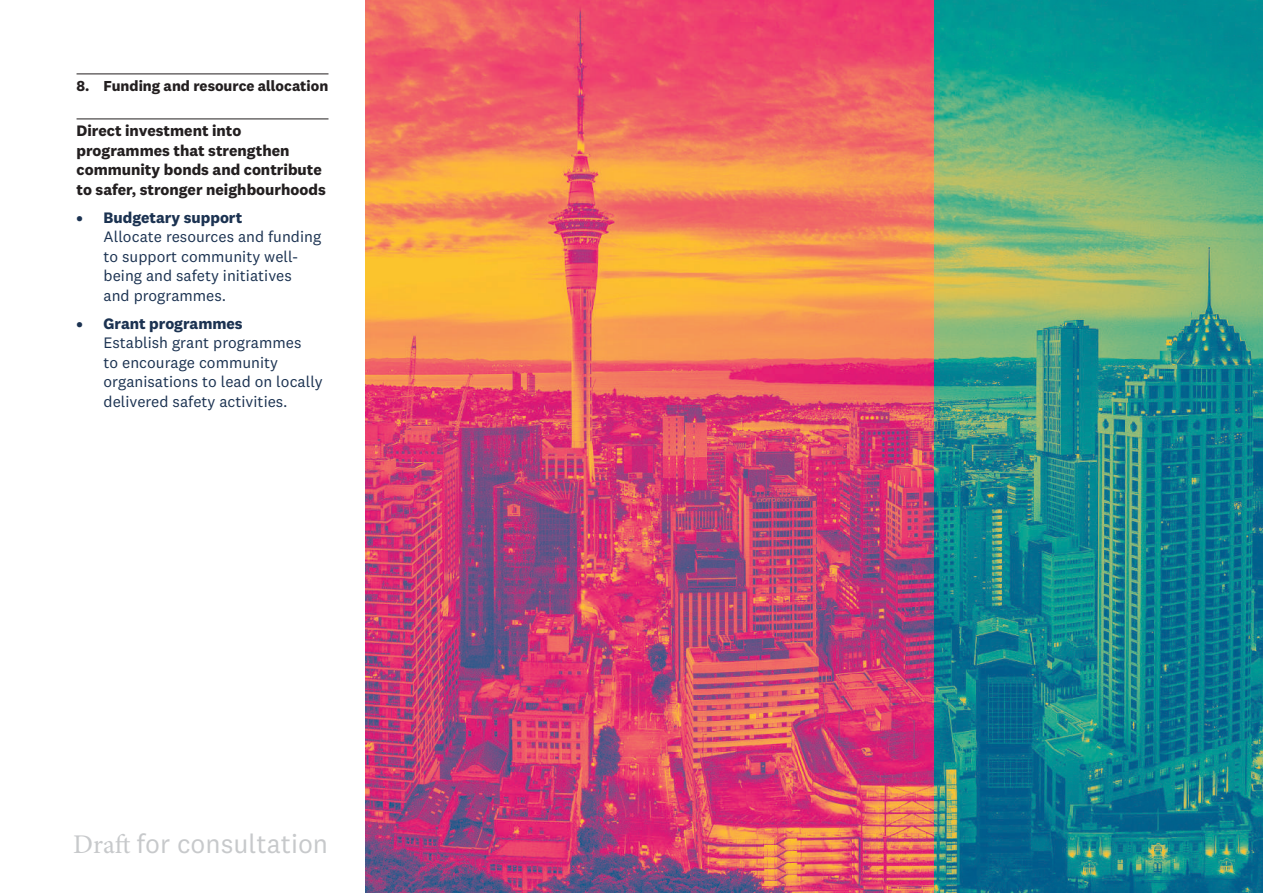
<style>
.page{position:relative;width:1263px;height:893px;background:#fff}
.page>*{position:absolute;margin:0;border:0;box-sizing:border-box;transform-origin:0 0}
.t1{font:27px "National 2";color:#c7c9cb}
.t2{font:15.75px/19.5px "National 2";color:#1b3251}
.t3{font:700 15.75px/19.5px "National 2";color:#231f20}
.t4{font:700 15.75px "National 2";color:#1b3251}
.t5{font:700 15px "National 2";color:#231f20}
.s1{font-family:"Minion Pro"}
</style>
<div class="page">
<hr style="left:77px;top:74px;width:251px;height:1px;background:#231f20">
<hr style="left:77px;top:119px;width:251px;height:1px;background:#231f20">
<img style="left:366px;top:0;width:568px;height:893px">
<img style="left:934px;top:0;width:329px;height:893px">
<p class="t5" style="left:77px;top:77px;width:253px">8. Funding and resource allocation</p>
<p class="t3" style="left:77px;top:121px;width:251px">Direct investment into programmes that strengthen community bonds and contribute to safer, stronger neighbourhoods</p>
<p class="t4" style="left:77px;top:208px;width:167px">• Budgetary support</p>
<p class="t2" style="left:104px;top:227px;width:219px">Allocate resources and funding to support community well&shy;being and safety initiatives and programmes.</p>
<p class="t4" style="left:77px;top:314px;width:168px">• Grant programmes</p>
<p class="t2" style="left:104px;top:333px;width:221px">Establish grant programmes<br>to encourage community organisations to lead on locally delivered safety activities.</p>
<h1 class="t1" style="left:73px;top:828px;width:256px"><span class="s1">Draft</span> for consultation</h1>
</div>
